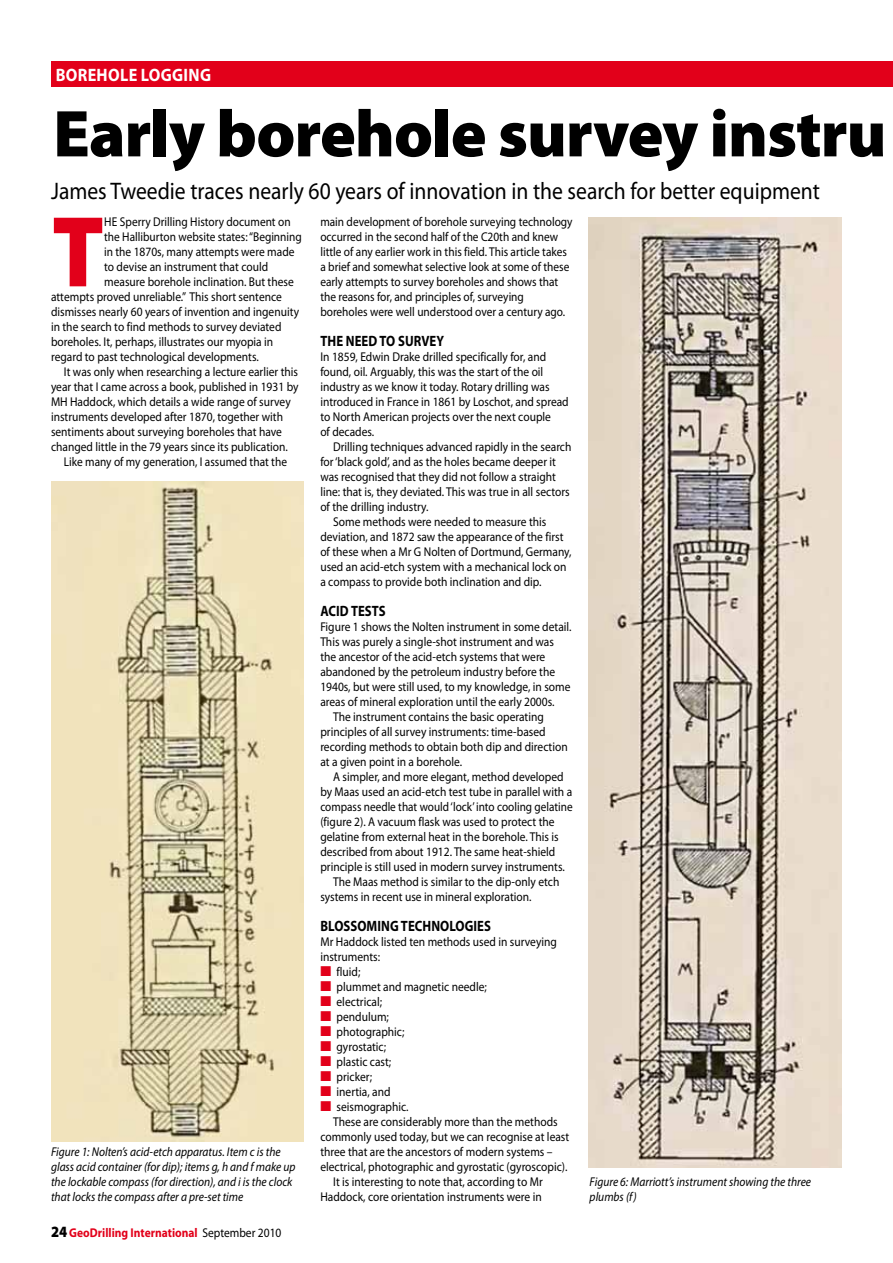
<style>
.page{position:relative;width:893px;height:1263px;background:#fff}
.page>*{position:absolute;margin:0;border:0;box-sizing:border-box;transform-origin:0 0}
.t1{font:900 101.7px "Myriad Pro";color:#e2001a;scale:.9 1}
.t2{font:900 66.75px "Myriad Pro";letter-spacing:-.015em;color:#000}
.t3{font:24px "Myriad Pro";color:#000;scale:.9 1}
.t4{font:700 18px "Myriad Pro";letter-spacing:.02em;color:#fff;scale:.9 1}
.t5{font:700 15px "Myriad Pro";letter-spacing:.005em;color:#000;scale:.85 1}
.t6{font:12.75px/15px "Myriad Pro";color:#000;scale:.9 1}
.t7{font:12.75px/15px "Myriad Pro";color:#000;scale:.89 1}
.t8{font:italic 12.75px/15px "Myriad Pro";color:#000;scale:.9 1}
.t9{font:12.75px "Myriad Pro";color:#000;scale:.88 1}
.t10{font:700 12.75px "Myriad Pro";color:#e2001a;scale:.9 1}
.s1{font-weight:900;font-size:15.75px;color:#000}
.s2{font-weight:400;color:#000}
.s3{color:#e2001a}
</style>
<div class="page">
<div style="left:51px;top:62px;width:842px;height:25px;background:#e2001a"></div>
<img style="left:589px;top:218px;width:253px;height:950px">
<img style="left:51px;top:481px;width:252px;height:660px">
<h3 class="t4" style="left:56px;top:63px;width:172px">TABOREHOLE LOGGI NG</h3>
<h3 class="t4" style="left:74px;top:63px;width:52px">GLINE</h3>
<h2 class="t2" style="left:53px;top:96px;width:835px">Early borehole survey instru</h2>
<h3 class="t3" style="left:51px;top:176px;width:856px">James Tweedie traces nearly 60 years of innovation in the search for better equipment</h3>
<h1 class="t1" style="left:52px;top:194px;width:60px">T</h1>
<p class="t7" style="left:104px;top:214px;width:211px">he Sperry Drilling H istory document on</p>
<p class="t7" style="left:104px;top:229px;width:224px">the Halliburton website states: “Beginning</p>
<p class="t7" style="left:104px;top:244px;width:215px">in the 1870s, many attempts were made</p>
<p class="t6" style="left:104px;top:259px;width:184px">to devise an instrument that could</p>
<p class="t6" style="left:104px;top:274px;width:212px">measure borehole inclination. But these</p>
<p class="t6" style="left:51px;top:289px;width:258px">attempts proved unreliable.” This short sentence</p>
<p class="t6" style="left:51px;top:304px;width:277px">dismisses nearly 60 years of invention and ingenuity</p>
<p class="t6" style="left:51px;top:319px;width:258px">in the search to find methods to survey deviated</p>
<p class="t6" style="left:51px;top:334px;width:248px">boreholes. It, perhaps, illustrates our myopia in</p>
<p class="t6" style="left:51px;top:349px;width:232px">regard to past technological developments.</p>
<p class="t6" style="left:64px;top:364px;width:262px">It was only when researching a lecture earlier this</p>
<p class="t6" style="left:51px;top:379px;width:276px">year that I came across a book, published in 1931 by</p>
<p class="t6" style="left:51px;top:394px;width:268px">MH Haddock, which details a wide range of survey</p>
<p class="t6" style="left:51px;top:409px;width:259px">instruments developed after 1870, together with</p>
<p class="t6" style="left:51px;top:424px;width:258px">sentiments about surveying boreholes that have</p>
<p class="t6" style="left:51px;top:439px;width:265px">changed little in the 79 years since its publication.</p>
<p class="t7" style="left:64px;top:454px;width:252px">Like many of my generation, I assumed that the</p>
<p class="t8" style="left:51px;top:1144px;width:273px">Figure 1: Nolten’s acid-etch apparatus. Item c is the glass acid container (for dip); items g, h and f make up the lockable compass (for direction), and i is the clock that locks the compass after a pre-set time</p>
<p class="t10" style="left:51px;top:1224px;width:258px"><span class="s1">24</span> GEODRILLING INTERNATIONAL <span class="s2">September 2010</span></p>
<p class="t7" style="left:320px;top:214px;width:285px">main development of borehole surveying technology occurred in the second half of the C20th and knew little of any earlier work in this field. This article takes a brief and somewhat selective look at some of these early attempts to survey boreholes and shows that the reasons for, and principles of, surveying boreholes were well understood over a century ago.</p>
<p class="t5" style="left:320px;top:331px;width:147px">THE NEED TO SURVEY</p>
<p class="t6" style="left:320px;top:349px;width:277px">In 1859, Edwin Drake drilled specifically for, and found, oil. Arguably, this was the start of the oil industry as we know it today. Rotary drilling was introduced in France in 1861 by Loschot, and spread to North American projects over the next couple<br>of decades.</p>
<p class="t6" style="left:333px;top:439px;width:266px">Drilling techniques advanced rapidly in the search</p>
<p class="t6" style="left:320px;top:454px;width:263px">for ‘black gold’, and as the holes became deeper it</p>
<p class="t6" style="left:320px;top:469px;width:263px">was recognised that they did not follow a straight</p>
<p class="t6" style="left:320px;top:484px;width:279px">line: that is, they deviated. This was true in all sectors</p>
<p class="t6" style="left:320px;top:499px;width:122px">of the drilling industry.</p>
<p class="t6" style="left:333px;top:514px;width:238px">Some methods were needed to measure this</p>
<p class="t6" style="left:320px;top:529px;width:272px">deviation, and 1872 saw the appearance of the first</p>
<p class="t6" style="left:320px;top:544px;width:281px">of these when a Mr G Nolten of Dortmund, Germany,</p>
<p class="t6" style="left:320px;top:559px;width:275px">used an acid-etch system with a mechanical lock on</p>
<p class="t6" style="left:320px;top:574px;width:247px">a compass to provide both inclination and dip.</p>
<p class="t5" style="left:320px;top:601px;width:78px">ACID TESTS</p>
<p class="t6" style="left:320px;top:619px;width:281px">Figure 1 shows the Nolten instrument in some detail.</p>
<p class="t6" style="left:320px;top:634px;width:261px">This was purely a single-shot instrument and was</p>
<p class="t6" style="left:320px;top:649px;width:252px">the ancestor of the acid-etch systems that were</p>
<p class="t6" style="left:320px;top:664px;width:262px">abandoned by the petroleum industry before the</p>
<p class="t6" style="left:320px;top:679px;width:279px">1940s, but were still used, to my knowledge, in some</p>
<p class="t6" style="left:320px;top:694px;width:262px">areas of mineral exploration until the early 2000s.</p>
<p class="t6" style="left:333px;top:709px;width:236px">The instrument contains the basic operating</p>
<p class="t6" style="left:320px;top:724px;width:252px">principles of all survey instruments: time-based</p>
<p class="t6" style="left:320px;top:739px;width:276px">recording methods to obtain both dip and direction</p>
<p class="t6" style="left:320px;top:754px;width:159px">at a given point in a borehole.</p>
<p class="t6" style="left:333px;top:769px;width:258px">A simpler, and more elegant, method developed</p>
<p class="t6" style="left:320px;top:784px;width:281px">by Maas used an acid-etch test tube in parallel with a</p>
<p class="t9" style="left:320px;top:799px;width:288px">compass needle that would ‘lock’ into cooling gelatine</p>
<p class="t6" style="left:320px;top:814px;width:262px">(figure 2). A vacuum flask was used to protect the</p>
<p class="t6" style="left:320px;top:829px;width:266px">gelatine from external heat in the borehole. This is</p>
<p class="t6" style="left:320px;top:844px;width:263px">described from about 1912. The same heat-shield</p>
<p class="t6" style="left:320px;top:859px;width:273px">principle is still used in modern survey instruments.</p>
<p class="t6" style="left:333px;top:874px;width:253px">The Maas method is similar to the dip-only etch</p>
<p class="t6" style="left:320px;top:889px;width:236px">systems in recent use in mineral exploration.</p>
<p class="t5" style="left:320px;top:916px;width:202px">BLOSSOMING TECHNOLOGI ES</p>
<p class="t6" style="left:320px;top:934px;width:264px">Mr Haddock listed ten methods used in surveying instruments:</p>
<p class="t6" style="left:320px;top:964px;width:46px"><span class="s3">■</span> fluid;</p>
<p class="t6" style="left:320px;top:979px;width:187px"><span class="s3">■</span> plummet and magnetic needle;</p>
<p class="t6" style="left:320px;top:994px;width:70px"><span class="s3">■</span> electrical;</p>
<p class="t6" style="left:320px;top:1009px;width:78px"><span class="s3">■</span> pendulum;</p>
<p class="t6" style="left:320px;top:1024px;width:95px"><span class="s3">■</span> photographic;</p>
<p class="t6" style="left:320px;top:1039px;width:75px"><span class="s3">■</span> gyrostatic;</p>
<p class="t6" style="left:320px;top:1054px;width:80px"><span class="s3">■</span> plastic cast;</p>
<p class="t6" style="left:320px;top:1069px;width:59px"><span class="s3">■</span> pricker;</p>
<p class="t6" style="left:320px;top:1084px;width:80px"><span class="s3">■</span> inertia, and</p>
<p class="t6" style="left:320px;top:1099px;width:99px"><span class="s3">■</span> seismographic.</p>
<p class="t6" style="left:333px;top:1114px;width:251px">These are considerably more than the methods</p>
<p class="t6" style="left:320px;top:1129px;width:278px">commonly used today, but we can recognise at least</p>
<p class="t6" style="left:320px;top:1144px;width:260px">three that are the ancestors of modern systems –</p>
<p class="t6" style="left:320px;top:1159px;width:276px">electrical, photographic and gyrostatic (gyroscopic).</p>
<p class="t6" style="left:333px;top:1174px;width:235px">It is interesting to note that, according to Mr</p>
<p class="t6" style="left:320px;top:1189px;width:248px">Haddock, core orientation instruments were in</p>
<p class="t8" style="left:590px;top:1174px;width:248px">Figure 6: Marriott’s instrument showing the three plumbs (f)</p>
</div>
